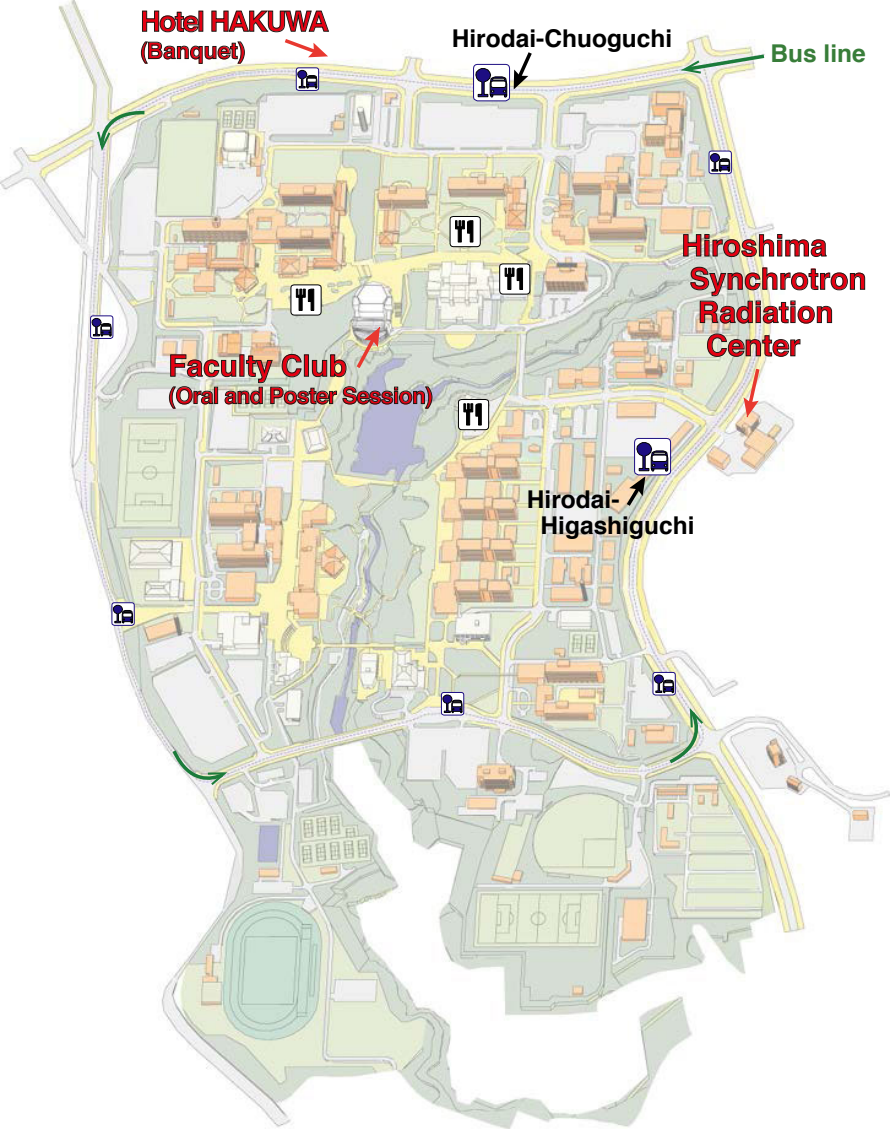
<style>
.page{position:relative;width:890px;height:1129px;background:#fff}
.page>*{position:absolute;margin:0;border:0;box-sizing:border-box;transform-origin:0 0}
.t1{font:700 29.75px "Helvetica";color:#e60012}
.t2{font:700 28px "Helvetica";letter-spacing:-.05em;color:#e60012}
.t3{font:700 24.5px/25.7px "Helvetica";color:#000}
.t4{font:700 24.5px "Helvetica";color:#387d39}
.t5{font:700 22.75px "Helvetica";letter-spacing:-.025em;color:#e60012}
.t6{font:700 22.75px "Helvetica";color:#e60012}
</style>
<div class="page">
<img style="left:0;top:0;width:890px;height:1129px">
<svg style="left:743px;top:365px;width:19px;height:52px"></svg>
<svg style="left:473px;top:48px;width:62px;height:54px"></svg>
<svg style="left:708px;top:150px;width:24px;height:25px"></svg>
<svg style="left:90px;top:315px;width:24px;height:24px"></svg>
<svg style="left:111px;top:602px;width:24px;height:24px"></svg>
<svg style="left:440px;top:691px;width:24px;height:25px"></svg>
<svg style="left:652px;top:671px;width:24px;height:25px"></svg>
<svg style="left:623px;top:437px;width:48px;height:73px"></svg>
<svg style="left:499px;top:263px;width:31px;height:32px"></svg>
<svg style="left:290px;top:284px;width:32px;height:32px"></svg>
<svg style="left:449px;top:216px;width:32px;height:32px"></svg>
<svg style="left:457px;top:399px;width:32px;height:32px"></svg>
<svg style="left:681px;top:52px;width:87px;height:22px"></svg>
<svg style="left:97px;top:109px;width:51px;height:42px"></svg>
<svg style="left:169px;top:746px;width:58px;height:39px"></svg>
<svg style="left:665px;top:708px;width:38px;height:58px;background:#c3cfb8"></svg>
<svg style="left:140px;top:10px;width:190px;height:82px"></svg>
<img style="left:168px;top:327px;width:265px;height:82px">
<svg style="left:682px;top:234px;width:145px;height:23px"></svg>
<svg style="left:690px;top:266px;width:175px;height:91px"></svg>
<p class="t2" style="left:140px;top:-1px;width:190px">Hotel HAKUWA</p>
<p class="t6" style="left:140px;top:32px;width:107px">(Banquet)</p>
<p class="t3" style="left:452px;top:26px;width:222px">Hirodai-Chuoguchi</p>
<p class="t4" style="left:770px;top:34px;width:97px">Bus line</p>
<p class="t1" style="left:168px;top:342px;width:180px">Faculty Club</p>
<p class="t5" style="left:168px;top:377px;width:266px">(Oral and Poster Session)</p>
<p class="t1" style="left:681px;top:221px;width:147px">Hiroshima</p>
<p class="t1" style="left:689px;top:255px;width:178px">Synchrotron</p>
<p class="t1" style="left:698px;top:288px;width:137px">Radiation</p>
<p class="t1" style="left:706px;top:321px;width:96px">Center</p>
<p class="t3" style="left:540px;top:486px;width:155px;text-indent:-14px">Hirodai-<br>Higashiguchi</p>
</div>
